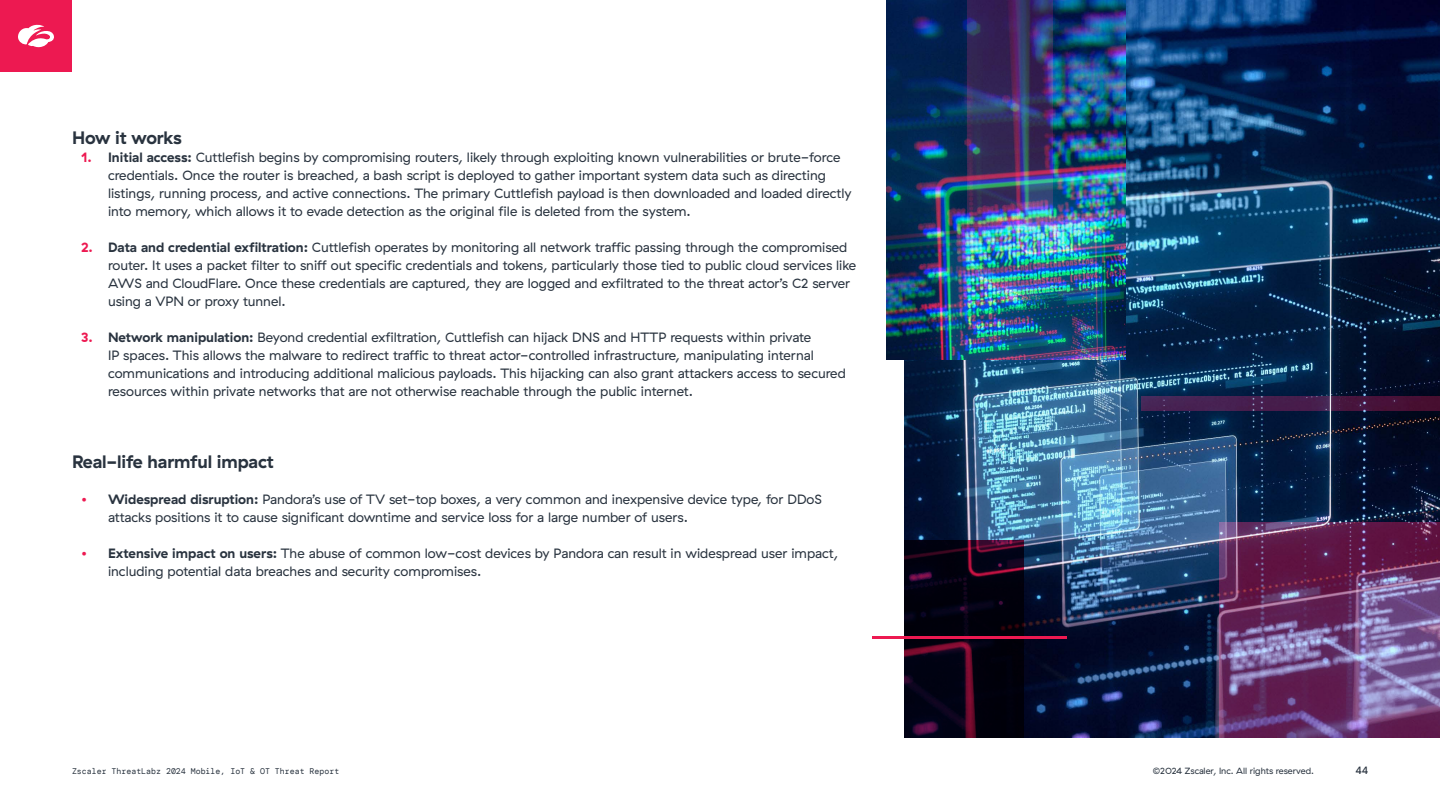
<style>
.page{position:relative;width:1440px;height:810px;background:#fff}
.page>*{position:absolute;margin:0;border:0;box-sizing:border-box;transform-origin:0 0}
.t1{font:700 18px "GT Haptik ZS";letter-spacing:-.01em;color:#29333f}
.t2{font:13.5px/18px "GT Haptik ZS";color:#29333f}
.t3{font:500 10.5px "DM Mono";color:#29333f}
.t4{font:9px "GT Haptik ZS";color:#29333f}
.t5{font:8.25px "DM Mono";color:#29333f}
.s1{font-weight:700;color:#ed1951}
.s2{font-weight:700}
</style>
<div class="page">
<img style="left:905px;top:0;width:535px;height:738px">
<img style="left:887px;top:0;width:238px;height:360px">
<svg style="left:1142px;top:396px;width:298px;height:15px;background:#481d49"></svg>
<svg style="left:904px;top:540px;width:120px;height:198px;background:#0d0213"></svg>
<img style="left:968px;top:0;width:85px;height:226px">
<svg style="left:1220px;top:522px;width:220px;height:216px;background:#724277"></svg>
<hr style="left:872px;top:636px;width:195px;height:3px;background:#ed1951">
<div style="left:0;top:0;width:72px;height:72px;background:#ed1951"></div>
<svg style="left:18px;top:24px;width:36px;height:24px"></svg>
<h1 class="t1" style="left:72px;top:127px;width:111px">How it works</h1>
<p class="t2" style="left:108px;top:148px;width:745px;text-indent:-27px"><span class="s1">1.</span> <span class="s2">Initial access:</span> Cuttlefish begins by compromising routers, likely through exploiting known vulnerabilities or brute-force credentials. Once the router is breached, a bash script is deployed to gather important system data such as directing listings, running process, and active connections. The primary Cuttlefish payload is then downloaded and loaded directly into memory, which allows it to evade detection as the original file is deleted from the system.</p>
<p class="t2" style="left:108px;top:238px;width:750px;text-indent:-27px"><span class="s1">2.</span> <span class="s2">Data and credential exfiltration:</span> Cuttlefish operates by monitoring all network traffic passing through the compromised router. It uses a packet filter to sniff out specific credentials and tokens, particularly those tied to public cloud services like AWS and CloudFlare. Once these credentials are captured, they are logged and exfiltrated to the threat actor’s C2 server using a VPN or proxy tunnel.</p>
<p class="t2" style="left:108px;top:328px;width:739px;text-indent:-27px"><span class="s1">3.</span> <span class="s2">Network manipulation:</span> Beyond credential exfiltration, Cuttlefish can hijack DNS and HTTP requests within private<br>IP spaces. This allows the malware to redirect traffic to threat actor-controlled infrastructure, manipulating internal communications and introducing additional malicious payloads. This hijacking can also grant attackers access to secured resources within private networks that are not otherwise reachable through the public internet.</p>
<h1 class="t1" style="left:72px;top:451px;width:204px">Real-life harmful impact</h1>
<p class="t2" style="left:108px;top:490px;width:715px;text-indent:-27px"><span class="s1">•</span> <span class="s2">Widespread disruption:</span> Pandora’s use of TV set-top boxes, a very common and inexpensive device type, for DDoS attacks positions it to cause significant downtime and service loss for a large number of users.</p>
<p class="t2" style="left:108px;top:544px;width:732px;text-indent:-27px"><span class="s1">•</span> <span class="s2">Extensive impact on users:</span> The abuse of common low-cost devices by Pandora can result in widespread user impact, including potential data breaches and security compromises.</p>
<p class="t5" style="left:72px;top:766px;width:269px">Zscaler ThreatLabz 2024 Mobile, IoT &amp; OT Threat Report</p>
<p class="t4" style="left:1153px;top:766px;width:163px">©2024 Zscaler, Inc. All rights reserved.</p>
<p class="t3" style="left:1355px;top:764px;width:14px">44</p>
</div>
